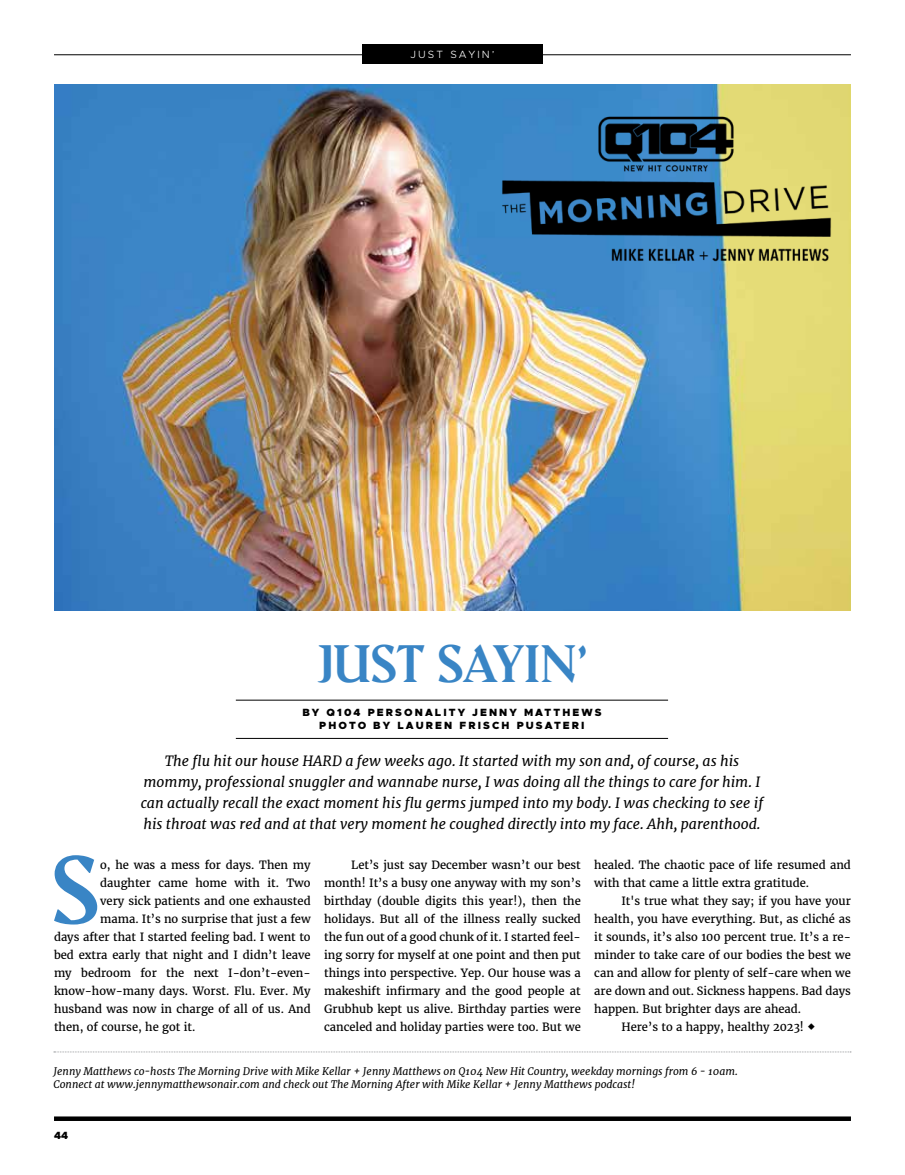
<style>
.page{position:relative;width:905px;height:1175px;background:#fff}
.page>*{position:absolute;margin:0;border:0;box-sizing:border-box;transform-origin:0 0}
.t1{font:700 87.75px "Amagro";color:#3985c5}
.t2{font:700 48px "Amagro";letter-spacing:-.045em;color:#3985c5}
.t3{font:italic 14.25px/21px "Merriweather";color:#000;text-align:center}
.t4{font:11.25px/18px "Merriweather";color:#000;text-align:justify}
.t5{font:italic 10.5px/13.5px "Merriweather";color:#000}
.t6{font:900 10.5px/12.6px "Metropolis";letter-spacing:.2em;color:#000;text-align:center}
.t7{font:300 10.5px "Metropolis";letter-spacing:.2em;color:#fff}
</style>
<div class="page">
<svg style="left:54px;top:1116px;width:796px;height:4px;background:#1e1e1e"></svg>
<img style="left:54px;top:84px;width:796px;height:526px">
<hr style="left:54px;top:54px;width:796px;height:1px;background:#000">
<div style="left:362px;top:44px;width:180px;height:20px;background:#000"></div>
<hr style="left:236px;top:699px;width:432px;height:1px;background:#000">
<hr style="left:236px;top:738px;width:432px;height:1px;background:#000">
<img style="left:576px;top:99px;width:179px;height:68px">
<img style="left:485px;top:167px;width:361px;height:114px">
<svg style="left:54px;top:1051px;width:797px;height:1px"></svg>
<p class="t7" style="left:410px;top:48px;width:86px">JUST SAYIN’</p>
<h2 class="t2" style="left:316px;top:633px;width:272px">JUST SAYIN’</h2>
<p class="t6" style="left:302px;top:706px;width:301px">BY Q104 PERSONALITY JENNY MATTHEWS<br>PHOTO BY LAUREN FRISCH PUSATERI</p>
<p class="t3" style="left:141px;top:750px;width:624px">The flu hit our house HARD a few weeks ago. It started with my son and, of course, as his mommy, professional snuggler and wannabe nurse, I was doing all the things to care for him. I can actually recall the exact moment his flu germs jumped into my body. I was checking to see if his throat was red and at that very moment he coughed directly into my face. Ahh, parenthood.</p>
<h1 class="t1" style="left:51px;top:835px;width:51px">S</h1>
<p class="t4" style="left:100px;top:856px;width:212px">o, he was a mess for days. Then my</p>
<p class="t4" style="left:100px;top:874px;width:212px">daughter came home with it. Two</p>
<p class="t4" style="left:100px;top:892px;width:212px">very sick patients and one exhausted</p>
<p class="t4" style="left:100px;top:910px;width:212px">mama. It’s no surprise that just a few</p>
<p class="t4" style="left:54px;top:928px;width:258px">days after that I started feeling bad. I went to</p>
<p class="t4" style="left:54px;top:946px;width:258px">bed extra early that night and I didn’t leave</p>
<p class="t4" style="left:54px;top:964px;width:258px">my bedroom for the next I-don’t-even-</p>
<p class="t4" style="left:54px;top:982px;width:258px">know-how-many days. Worst. Flu. Ever. My</p>
<p class="t4" style="left:54px;top:1000px;width:258px">husband was now in charge of all of us. And</p>
<p class="t4" style="left:54px;top:1018px;width:143px">then, of course, he got it.</p>
<p class="t4" style="left:324px;top:856px;width:258px;text-indent:27px">Let’s just say December wasn’t our best month! It’s a busy one anyway with my son’s birthday (double digits this year!), then the holidays. But all of the illness really sucked the fun out of a good chunk of it. I started feel&shy;ing sorry for myself at one point and then put things into perspective. Yep. Our house was a makeshift infirmary and the good people at Grubhub kept us alive. Birthday parties were canceled and holiday parties were too. But we</p>
<p class="t4" style="left:594px;top:856px;width:258px">healed. The chaotic pace of life resumed and with that came a little extra gratitude.</p>
<p class="t4" style="left:621px;top:892px;width:231px">It's true what they say; if you have your</p>
<p class="t4" style="left:594px;top:910px;width:258px">health, you have everything. But, as cliché as</p>
<p class="t4" style="left:594px;top:928px;width:258px">it sounds, it’s also 100 percent true. It’s a re-</p>
<p class="t4" style="left:594px;top:946px;width:258px">minder to take care of our bodies the best we</p>
<p class="t4" style="left:594px;top:964px;width:258px">can and allow for plenty of self-care when we</p>
<p class="t4" style="left:594px;top:982px;width:258px">are down and out. Sickness happens. Bad days</p>
<p class="t4" style="left:594px;top:1000px;width:208px">happen. But brighter days are ahead.</p>
<p class="t4" style="left:621px;top:1018px;width:184px">Here’s to a happy, healthy 2023!</p>
<p class="t5" style="left:53px;top:1064px;width:686px">Jenny Matthews co-hosts The Morning Drive with Mike Kellar + Jenny Matthews on Q104 New Hit Country, weekday mornings from 6 - 10am.<br>Connect at www.jennymatthewsonair.com and check out The Morning After with Mike Kellar + Jenny Matthews podcast!</p>
<p class="t6" style="left:54px;top:1128px;width:15px">44</p>
</div>
